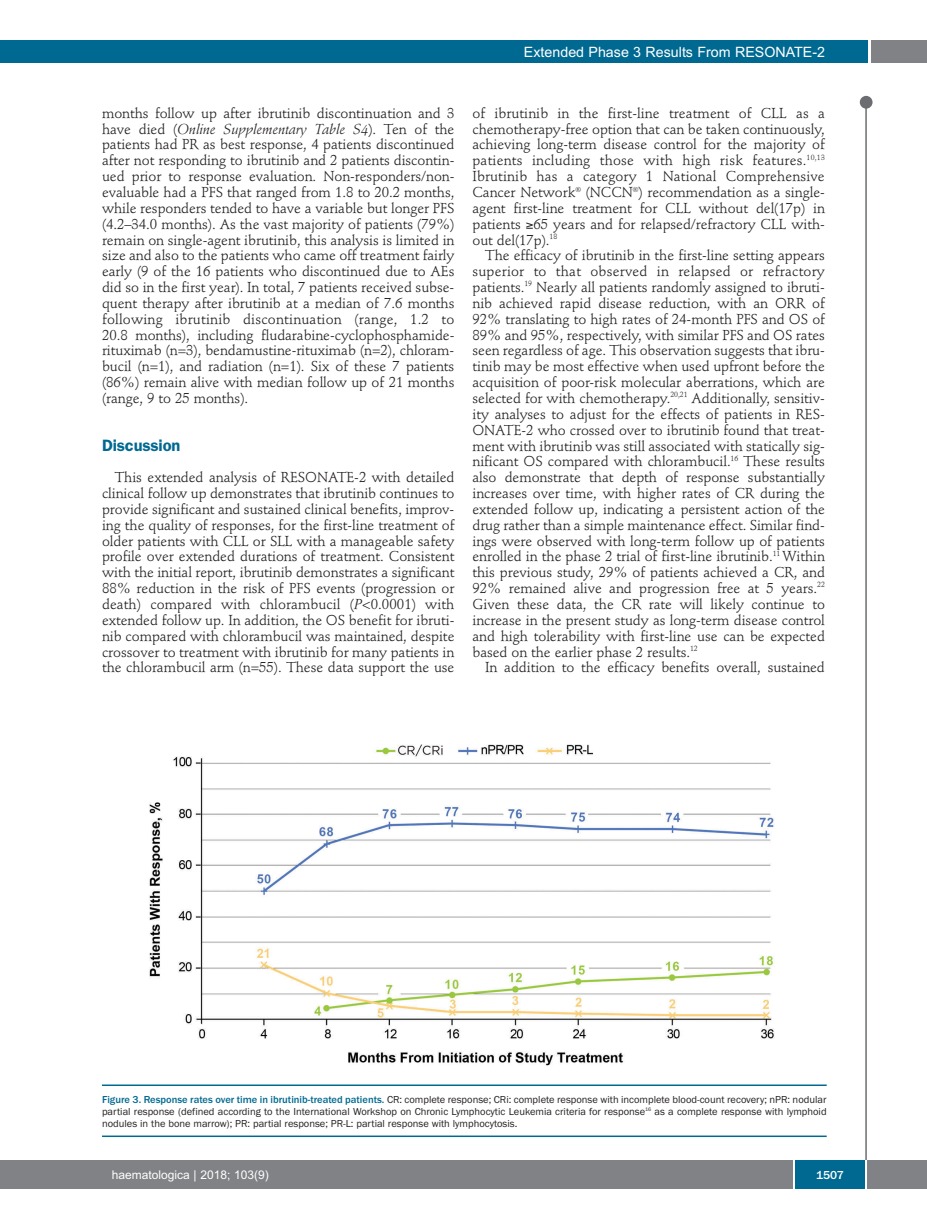
<style>
.page{position:relative;width:927px;height:1225px;background:#fff}
.page>*{position:absolute;margin:0;border:0;box-sizing:border-box;transform-origin:0 0}
.t1{font:600 16.5px "Franklin Gothic";letter-spacing:-.01em;color:#006991}
.t2{font:14.25px/15.9px "Stempel Schneidler";letter-spacing:-.005em;color:#231f20;text-align:justify}
.t3{font:14.25px "Arial";color:#fff}
.t4{font:12px "Arial";color:#fff}
.t5{font:500 12px "Franklin Gothic";color:#fff}
.t6{font:10.5px/12px "Franklin Gothic";color:#231f20;text-align:justify}
.s1{font-style:italic}
.s2{font-weight:500;color:#006991}
</style>
<div class="page">
<div style="left:860px;top:96px;width:12px;height:13px;background:#6c6d70;border-radius:50%"></div>
<hr style="left:865px;top:98px;width:2px;height:1062px;background:#6c6d70">
<div style="left:871px;top:40px;width:56px;height:22px;background:#808285"></div>
<div style="left:18px;top:40px;width:849px;height:22px;background:#006991"></div>
<div style="left:17px;top:1160px;width:910px;height:28px;background:#808285"></div>
<div style="left:795px;top:1160px;width:70px;height:28px;background:#006991"></div>
<hr style="left:793px;top:1160px;width:2px;height:28px;background:#fff">
<hr style="left:865px;top:1160px;width:2px;height:28px;background:#fff">
<div style="left:0;top:40px;width:19px;height:22px;background:#006991"></div>
<div style="left:0;top:1160px;width:18px;height:28px;background:#808285"></div>
<hr style="left:102px;top:1084px;width:725px;height:2px;background:#006991">
<hr style="left:102px;top:1135px;width:725px;height:2px;background:#006991">
<img style="left:149px;top:744px;width:626px;height:322px">
<p class="t3" style="left:524px;top:44px;width:303px">Extended Phase 3 Results From RESONATE-2</p>
<p class="t2" style="left:102px;top:106px;width:354px">months follow up after ibrutinib discontinuation and 3 have died (<span class="s1">Online Supplementary Table S4</span>). Ten of the patients had PR as best response, 4 patients discontinued after not responding to ibrutinib and 2 patients discontin&shy;ued prior to response evaluation. Non-responders/non&shy;evaluable had a PFS that ranged from 1.8 to 20.2 months, while responders tended to have a variable but longer PFS (4.2–34.0 months). As the vast majority of patients (79%) remain on single-agent ibrutinib, this analysis is limited in size and also to the patients who came off treatment fairly early (9 of the 16 patients who discontinued due to AEs did so in the first year). In total, 7 patients received subse&shy;quent therapy after ibrutinib at a median of 7.6 months following ibrutinib discontinuation (range, 1.2 to 20.8 months), including fludarabine-cyclophosphamide&shy;rituximab (n=3), bendamustine-rituximab (n=2), chloram&shy;bucil (n=1), and radiation (n=1). Six of these 7 patients (86%) remain alive with median follow up of 21 months (range, 9 to 25 months).</p>
<p class="t1" style="left:102px;top:439px;width:80px">Discussion</p>
<p class="t2" style="left:102px;top:471px;width:354px;text-indent:13px">This extended analysis of RESONATE-2 with detailed clinical follow up demonstrates that ibrutinib continues to provide significant and sustained clinical benefits, improv&shy;ing the quality of responses, for the first-line treatment of older patients with CLL or SLL with a manageable safety profile over extended durations of treatment. Consistent with the initial report, ibrutinib demonstrates a significant 88% reduction in the risk of PFS events (progression or death) compared with chlorambucil (<span class="s1">P</span>&lt;0.0001) with extended follow up. In addition, the OS benefit for ibruti&shy;nib compared with chlorambucil was maintained, despite crossover to treatment with ibrutinib for many patients in the chlorambucil arm (n=55). These data support the use</p>
<p class="t2" style="left:472px;top:106px;width:354px">of ibrutinib in the first-line treatment of CLL as a chemotherapy-free option that can be taken continuously, achieving long-term disease control for the majority of patients including those with high risk features.<sup>10,13<br></sup>Ibrutinib has a category 1 National Comprehensive Cancer Network<sup>®</sup> (NCCN<sup>®</sup>) recommendation as a single&shy;agent first-line treatment for CLL without del(17p) in patients ≥65 years and for relapsed/refractory CLL with&shy;out del(17p).<sup>18</sup></p>
<p class="t2" style="left:472px;top:249px;width:354px;text-indent:13px">The efficacy of ibrutinib in the first-line setting appears superior to that observed in relapsed or refractory patients.<sup>19</sup> Nearly all patients randomly assigned to ibruti&shy;nib achieved rapid disease reduction, with an ORR of 92% translating to high rates of 24-month PFS and OS of 89% and 95%, respectively, with similar PFS and OS rates seen regardless of age. This observation suggests that ibru&shy;tinib may be most effective when used upfront before the acquisition of poor-risk molecular aberrations, which are selected for with chemotherapy.<sup>20,21</sup> Additionally, sensitiv&shy;ity analyses to adjust for the effects of patients in RES-ONATE-2 who crossed over to ibrutinib found that treat&shy;ment with ibrutinib was still associated with statically sig&shy;nificant OS compared with chlorambucil.<sup>16</sup> These results also demonstrate that depth of response substantially increases over time, with higher rates of CR during the extended follow up, indicating a persistent action of the drug rather than a simple maintenance effect. Similar find&shy;ings were observed with long-term follow up of patients enrolled in the phase 2 trial of first-line ibrutinib.<sup>11</sup> Within this previous study, 29% of patients achieved a CR, and 92% remained alive and progression free at 5 years.<sup>22<br></sup>Given these data, the CR rate will likely continue to increase in the present study as long-term disease control and high tolerability with first-line use can be expected based on the earlier phase 2 results.<sup>12</sup></p>
<p class="t2" style="left:485px;top:661px;width:341px">In addition to the efficacy benefits overall, sustained</p>
<p class="t6" style="left:102px;top:1093px;width:726px"><span class="s2">Figure 3. Response rates over time in ibrutinib-treated patients.</span> CR: complete response; CRi: complete response with incomplete blood-count recovery; nPR: nodular partial response (defined according to the International Workshop on Chronic Lymphocytic Leukemia criteria for response<sup>16</sup> as a complete response with lymphoid nodules in the bone marrow); PR: partial response; PR-L: partial response with lymphocytosis.</p>
<p class="t4" style="left:112px;top:1167px;width:158px">haematologica | 2018; 103(9)</p>
<p class="t5" style="left:816px;top:1167px;width:29px">1507</p>
</div>
